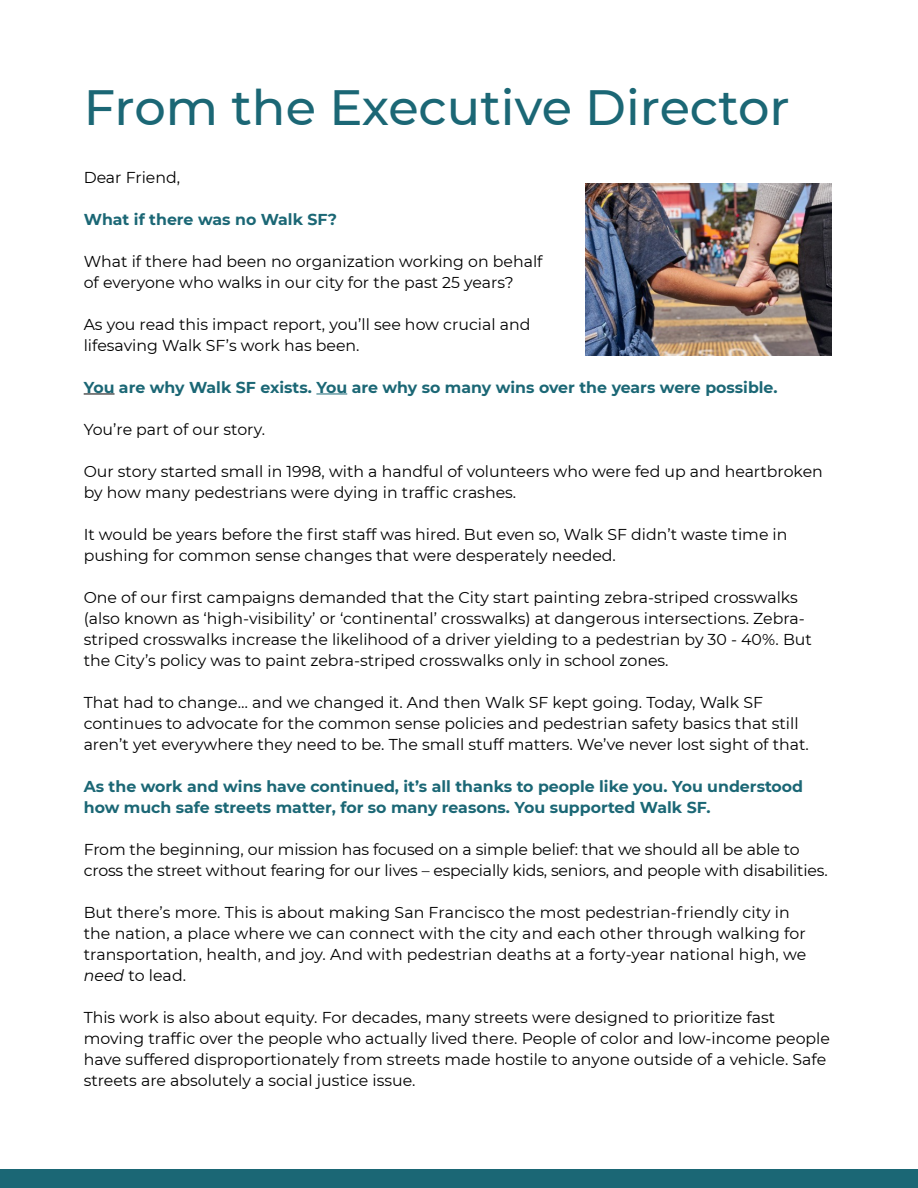
<style>
.page{position:relative;width:918px;height:1188px;background:#fff}
.page>*{position:absolute;margin:0;border:0;box-sizing:border-box;transform-origin:0 0}
.t1{font:500 49.5px "Montserrat";color:#1b6775}
.t2{font:15.75px/21px "Montserrat";color:#000}
.t3{font:700 15.75px/21px "Montserrat";color:#1b6775}
.s1{font-style:italic}
</style>
<div class="page">
<hr style="left:84px;top:394px;width:31px;height:1px;background:#000">
<hr style="left:316px;top:394px;width:31px;height:1px;background:#1b6775">
<img style="left:586px;top:184px;width:246px;height:171px">
<div style="left:0;top:1170px;width:918px;height:18px;background:#1b6775"></div>
<h1 class="t1" style="left:84px;top:72px;width:708px">From the Executive Director</h1>
<p class="t2" style="left:84px;top:166px;width:98px">Dear Friend,</p>
<p class="t3" style="left:84px;top:208px;width:255px">What if there was no Walk SF?</p>
<p class="t2" style="left:84px;top:250px;width:460px">What if there had been no organization working on behalf of everyone who walks in our city for the past 25 years?</p>
<p class="t2" style="left:84px;top:313px;width:448px">As you read this impact report, you’ll see how crucial and lifesaving Walk SF’s work has been.</p>
<p class="t3" style="left:84px;top:376px;width:695px">You are why Walk SF exists. You are why so many wins over the years were possible.</p>
<p class="t2" style="left:84px;top:418px;width:183px">You’re part of our story.</p>
<p class="t2" style="left:84px;top:460px;width:741px">Our story started small in 1998, with a handful of volunteers who were fed up and heartbroken by how many pedestrians were dying in traffic crashes.</p>
<p class="t2" style="left:84px;top:523px;width:705px">It would be years before the first staff was hired. But even so, Walk SF didn’t waste time in pushing for common sense changes that were desperately needed.</p>
<p class="t2" style="left:84px;top:586px;width:730px">One of our first campaigns demanded that the City start painting zebra-striped crosswalks (also known as ‘high-visibility’ or ‘continental’ crosswalks) at dangerous intersections. Zebra&shy;striped crosswalks increase the likelihood of a driver yielding to a pedestrian by 30 - 40%. But the City’s policy was to paint zebra-striped crosswalks only in school zones.</p>
<p class="t2" style="left:84px;top:691px;width:727px">That had to change… and we changed it. And then Walk SF kept going. Today, Walk SF continues to advocate for the common sense policies and pedestrian safety basics that still aren’t yet everywhere they need to be. The small stuff matters. We’ve never lost sight of that.</p>
<p class="t3" style="left:84px;top:775px;width:721px">As the work and wins have continued, it’s all thanks to people like you. You understood how much safe streets matter, for so many reasons. You supported Walk SF.</p>
<p class="t2" style="left:84px;top:838px;width:746px">From the beginning, our mission has focused on a simple belief: that we should all be able to cross the street without fearing for our lives – especially kids, seniors, and people with disabilities.</p>
<p class="t2" style="left:84px;top:901px;width:724px">But there’s more. This is about making San Francisco the most pedestrian-friendly city in the nation, a place where we can connect with the city and each other through walking for transportation, health, and joy. And with pedestrian deaths at a forty-year national high, we <span class="s1">need</span> to lead.</p>
<p class="t2" style="left:84px;top:1006px;width:748px">This work is also about equity. For decades, many streets were designed to prioritize fast moving traffic over the people who actually lived there. People of color and low-income people have suffered disproportionately from streets made hostile to anyone outside of a vehicle. Safe streets are absolutely a social justice issue.</p>
</div>
